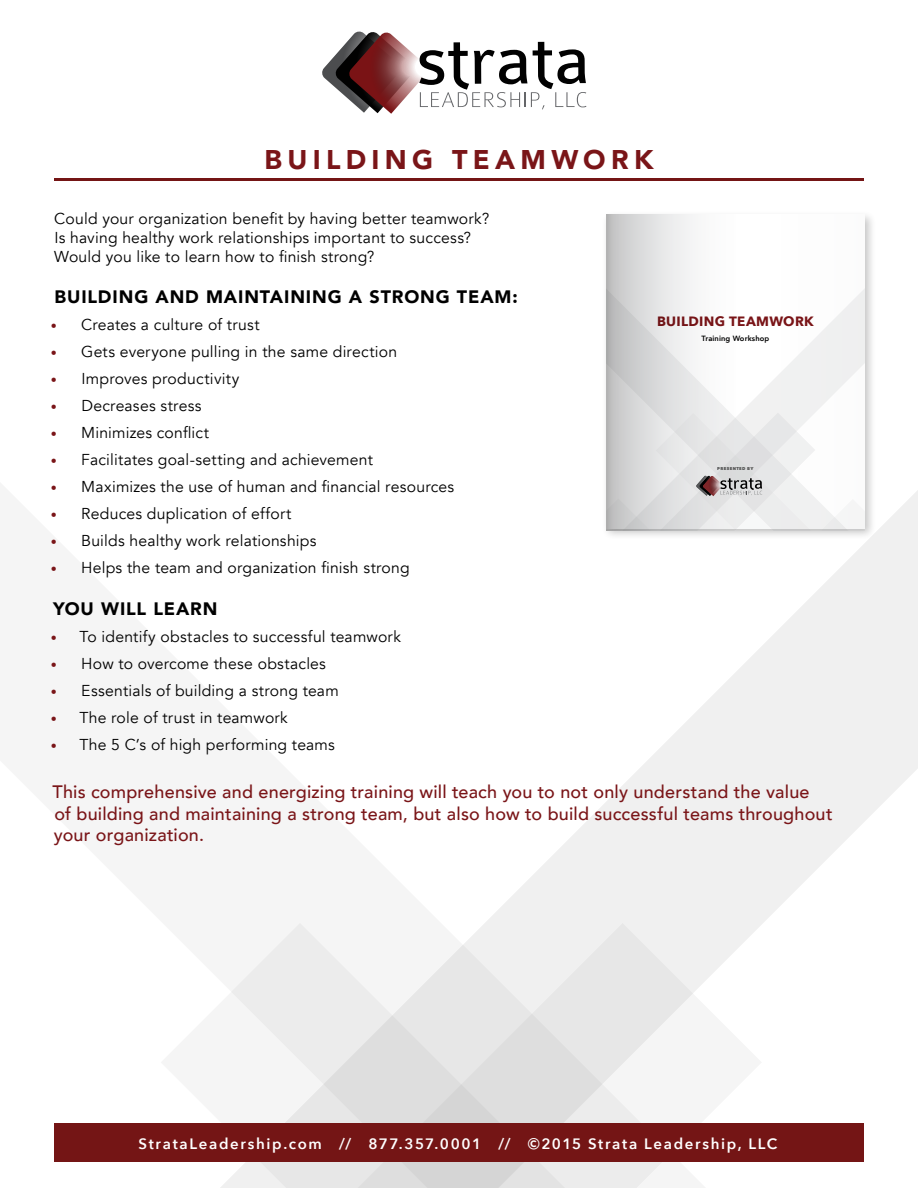
<style>
.page{position:relative;width:918px;height:1188px;background:#fff}
.page>*{position:absolute;margin:0;border:0;box-sizing:border-box;transform-origin:0 0}
.t1{font:900 27px "Avenir";letter-spacing:.2em;color:#7a1518}
.t2{font:500 18px/21.6px "Avenir";letter-spacing:.01em;color:#7a1518}
.t3{font:900 18px "Avenir";letter-spacing:.05em;color:#000}
.t4{font:15.75px/18.9px "Avenir";letter-spacing:.015em;color:#000}
.t5{font:600 15px "Avenir Next";letter-spacing:.11em;color:#fff}
.t6{font:700 13.5px "Avenir Next";letter-spacing:.02em;color:#7a1518}
.t7{font:800 7.65px "Avenir";letter-spacing:.01em;color:#000}
.t8{font:800 4.2px "Avenir Next";letter-spacing:.085em;color:#000}
.s1{font-size:12px;color:#7a1518}
</style>
<div class="page">
<svg style="left:395px;top:793px;width:371px;height:395px;fill:#f0f0f0"></svg>
<svg style="left:615px;top:642px;width:151px;height:151px;fill:#f4f4f4"></svg>
<svg style="left:220px;top:923px;width:175px;height:265px;fill:#ececec"></svg>
<svg style="left:766px;top:490px;width:152px;height:430px;fill:#f0f0f0"></svg>
<div style="left:54px;top:1123px;width:810px;height:39px;background:#741515"></div>
<hr style="left:54px;top:179px;width:810px;height:2px;background:#741515">
<svg style="left:322px;top:32px;width:264px;height:82px"></svg>
<div style="left:601px;top:210px;width:276px;height:331px;background:#000;opacity:.75"></div>
<svg style="left:606px;top:215px;width:259px;height:315px"></svg>
<h1 class="t1" style="left:265px;top:137px;width:390px">BUILDING TEAMWORK</h1>
<p class="t4" style="left:54px;top:209px;width:437px">Could your organization benefit by having better teamwork?<br>Is having healthy work relationships important to success?<br>Would you like to learn how to finish strong?</p>
<p class="t3" style="left:55px;top:282px;width:465px">BUILDING AND MAINTAINING A STRONG TEAM:</p>
<p class="t4" style="left:51px;top:316px;width:210px"><span class="s1">•</span> Creates a culture of trust</p>
<p class="t4" style="left:51px;top:343px;width:348px"><span class="s1">•</span> Gets everyone pulling in the same direction</p>
<p class="t4" style="left:51px;top:370px;width:190px"><span class="s1">•</span> Improves productivity</p>
<p class="t4" style="left:51px;top:397px;width:152px"><span class="s1">•</span> Decreases stress</p>
<p class="t4" style="left:51px;top:424px;width:160px"><span class="s1">•</span> Minimizes conflict</p>
<p class="t4" style="left:51px;top:451px;width:324px"><span class="s1">•</span> Facilitates goal-setting and achievement</p>
<p class="t4" style="left:51px;top:478px;width:405px"><span class="s1">•</span> Maximizes the use of human and financial resources</p>
<p class="t4" style="left:51px;top:505px;width:242px"><span class="s1">•</span> Reduces duplication of effort</p>
<p class="t4" style="left:51px;top:532px;width:267px"><span class="s1">•</span> Builds healthy work relationships</p>
<p class="t4" style="left:51px;top:559px;width:361px"><span class="s1">•</span> Helps the team and organization finish strong</p>
<p class="t3" style="left:53px;top:593px;width:166px">YOU WILL LEARN</p>
<p class="t4" style="left:51px;top:627px;width:352px"><span class="s1">•</span> To identify obstacles to successful teamwork</p>
<p class="t4" style="left:51px;top:654px;width:277px"><span class="s1">•</span> How to overcome these obstacles</p>
<p class="t4" style="left:51px;top:681px;width:290px"><span class="s1">•</span> Essentials of building a strong team</p>
<p class="t4" style="left:51px;top:708px;width:239px"><span class="s1">•</span> The role of trust in teamwork</p>
<p class="t4" style="left:51px;top:735px;width:286px"><span class="s1">•</span> The 5 C’s of high performing teams</p>
<p class="t2" style="left:52px;top:780px;width:782px">This comprehensive and energizing training will teach you to not only understand the value<br>of building and maintaining a strong team, but also how to build successful teams throughout your organization.</p>
<p class="t6" style="left:657px;top:309px;width:158px">BUILDING TEAMWORK</p>
<p class="t7" style="left:702px;top:332px;width:69px">Training Workshop</p>
<p class="t8" style="left:717px;top:466px;width:38px">PRESENTED BY</p>
<p class="t5" style="left:139px;top:1131px;width:640px">StrataLeadership.com // 877.357.0001 // ©2015 Strata Leadership, LLC</p>
</div>
